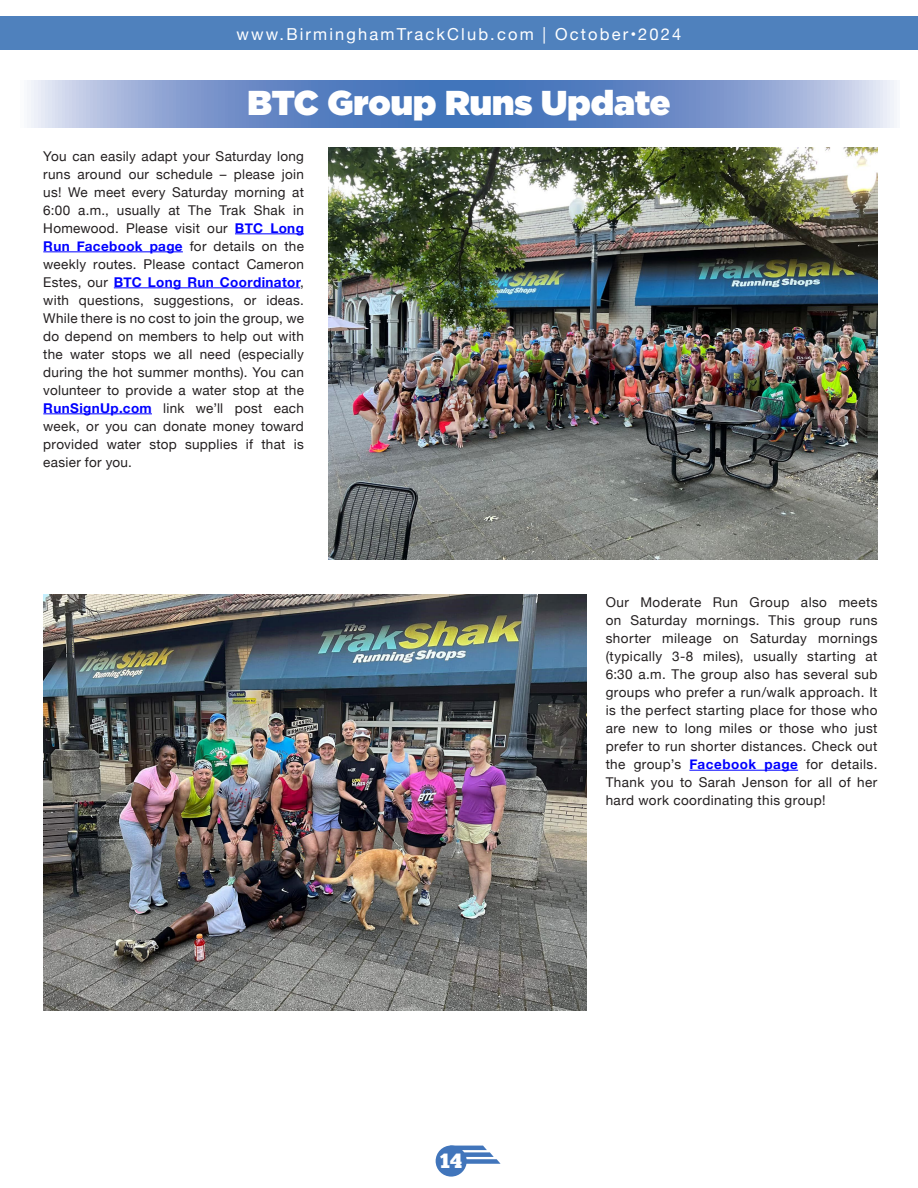
<style>
.page{position:relative;width:918px;height:1188px;background:#fff}
.page>*{position:absolute;margin:0;border:0;box-sizing:border-box;transform-origin:0 0}
.t1{font:900 34.5px "Gotham";color:#fff}
.t2{font:20.7px "Chunk Five";color:#fff}
.t3{font:16.5px "Helvetica Neue";letter-spacing:.13em;color:#fff}
.t4{font:13.5px/18px "Helvetica Neue";letter-spacing:.025em;color:#231f20;text-align:justify}
.s1{font-weight:700;color:#00f}
</style>
<div class="page">
<div style="left:0;top:16px;width:918px;height:34px;background:#4f81bd"></div>
<div style="left:436px;top:1145px;width:31px;height:32px;background:#4175bb;border-radius:50%"></div>
<svg style="left:458px;top:1146px;width:43px;height:18px"></svg>
<svg style="left:27px;top:80px;width:870px;height:47px;background:#7b98cd"></svg>
<hr style="left:235px;top:234px;width:69px;height:1px;background:#00f">
<hr style="left:43px;top:252px;width:140px;height:1px;background:#00f">
<hr style="left:114px;top:288px;width:186px;height:1px;background:#00f">
<hr style="left:43px;top:414px;width:109px;height:1px;background:#00f">
<img style="left:329px;top:148px;width:548px;height:411px">
<img style="left:43px;top:594px;width:544px;height:416px">
<hr style="left:689px;top:770px;width:109px;height:1px;background:#00f">
<p class="t3" style="left:237px;top:22px;width:446px">www.BirminghamTrackClub.com | October•2024</p>
<p class="t1" style="left:248px;top:78px;width:424px">BTC Group Runs Update</p>
<p class="t4" style="left:43px;top:147px;width:262px">You can easily adapt your Saturday long runs around our schedule – please join us! We meet every Saturday morning at 6:00 a.m., usually at The Trak Shak in Homewood. Please visit our <span class="s1">BTC Long Run Facebook page</span> for details on the weekly routes. Please contact Cameron Estes, our <span class="s1">BTC Long Run Coordinator</span>, with questions, suggestions, or ideas.<br>While there is no cost to join the group, we do depend on members to help out with the water stops we all need (especially during the hot summer months). You can volunteer to provide a water stop at the <span class="s1">RunSignUp.com</span> link we’ll post each week, or you can donate money toward provided water stop supplies if that is easier for you.</p>
<h2 class="t2" style="left:440px;top:1148px;width:24px">14</h2>
<p class="t4" style="left:606px;top:594px;width:273px">Our Moderate Run Group also meets on Saturday mornings. This group runs shorter mileage on Saturday mornings (typically 3-8 miles), usually starting at 6:30 a.m. The group also has several sub groups who prefer a run/walk approach. It is the perfect starting place for those who are new to long miles or those who just prefer to run shorter distances. Check out the group’s <span class="s1">Facebook page</span> for details.<br>Thank you to Sarah Jenson for all of her hard work coordinating this group!</p>
</div>
